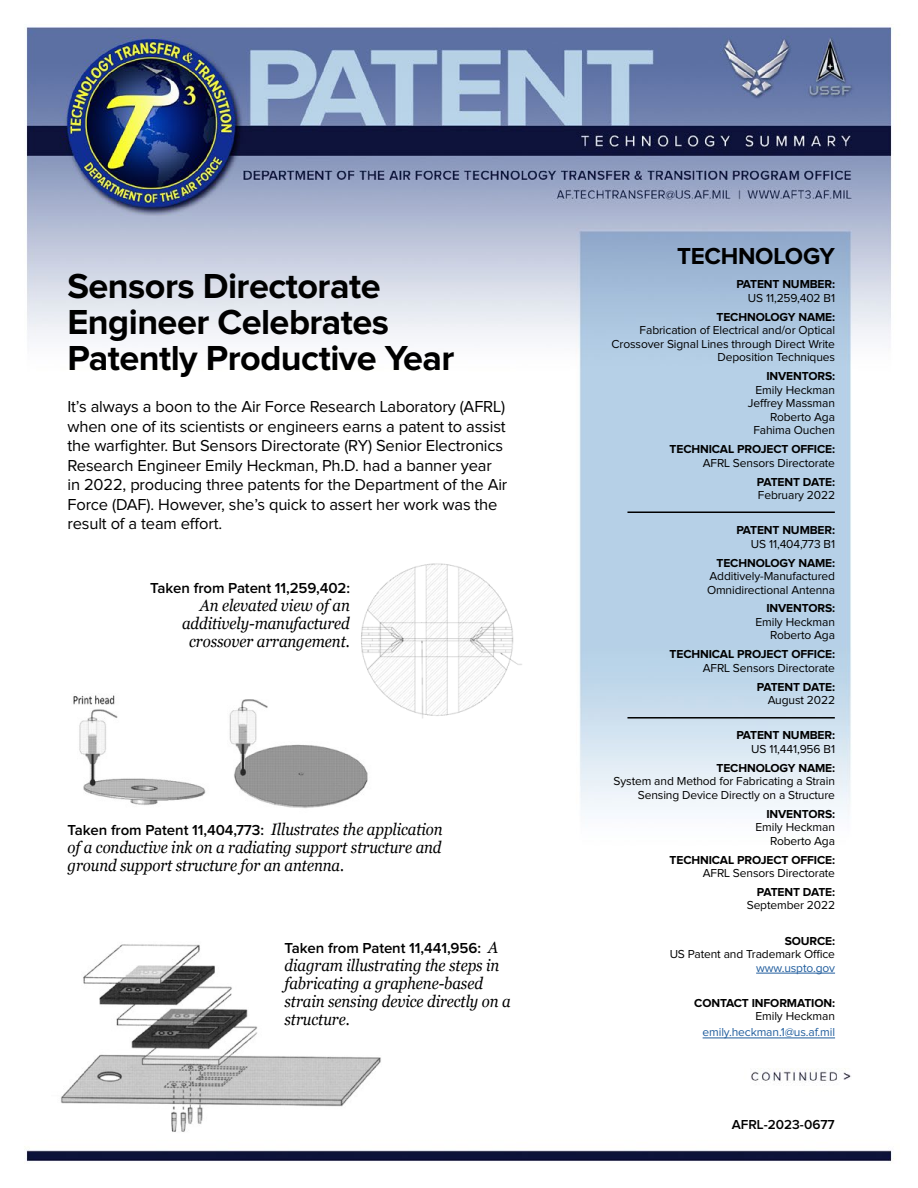
<style>
.page{position:relative;width:918px;height:1188px;background:#fff}
.page>*{position:absolute;margin:0;border:0;box-sizing:border-box;transform-origin:0 0}
.t1{font:700 36px/36px "Proxima Nova";letter-spacing:-.015em;color:#000}
.t2{font:700 24px "Proxima Nova";letter-spacing:-.01em;color:#000}
.t3{font:16.5px/19.5px "Proxima Nova";letter-spacing:-.01em;color:#000}
.t4{font:italic 16.5px/18px "Georgia";letter-spacing:-.005em;color:#000;scale:.91 1}
.t5{font:600 15px "Proxima Nova";letter-spacing:-.005em;color:#000}
.t6{font:600 13.5px "Proxima Nova";color:#000}
.t7{font:12px/13.5px "Proxima Nova";letter-spacing:-.01em;color:#000;text-align:right}
.t8{font:700 12px "Proxima Nova";letter-spacing:-.01em;color:#000}
.t9{font:12px "Proxima Nova";letter-spacing:-.01em;color:#215e9e}
.s1{font-family:"Georgia";font-weight:400;font-style:italic;font-size:16.5px}
</style>
<div class="page">
<img style="left:24px;top:24px;width:870px;height:1138px">
<hr style="left:756px;top:973px;width:79px;height:1px;background:#215e9e">
<hr style="left:703px;top:1038px;width:132px;height:1px;background:#215e9e">
<img style="left:68px;top:669px;width:316px;height:166px">
<img style="left:339px;top:547px;width:188px;height:178px">
<img style="left:52px;top:937px;width:336px;height:198px">
<hr style="left:627px;top:717px;width:208px;height:2px;background:#000">
<hr style="left:627px;top:512px;width:208px;height:1px;background:#000">
<h1 class="t1" style="left:68px;top:269px;width:388px">Sensors Directorate<br>Engineer Celebrates<br>Patently Productive Year</h1>
<p class="t3" style="left:68px;top:397px;width:441px">It’s always a boon to the Air Force Research Laboratory (AFRL) when one of its scientists or engineers earns a patent to assist the warfighter. But Sensors Directorate (RY) Senior Electronics Research Engineer Emily Heckman, Ph.D. had a banner year in 2022, producing three patents for the Department of the Air Force (DAF). However, she’s quick to assert her work was the result of a team effort.</p>
<p class="t5" style="left:150px;top:580px;width:201px">Taken from Patent 11,259,402:</p>
<h3 class="t4" style="left:182px;top:597px;width:186px;text-align:right">An elevated view of an additively-manufactured crossover arrangement.</h3>
<p class="t5" style="left:68px;top:821px;width:377px">Taken from Patent 11,404,773: <span class="s1">Illustrates the application</span></p>
<h3 class="t4" style="left:67px;top:838px;width:413px">of a conductive ink on a radiating support structure and ground support structure for an antenna.</h3>
<p class="t5" style="left:285px;top:939px;width:215px">Taken from Patent 11,441,956: <span class="s1">A</span></p>
<h3 class="t4" style="left:285px;top:956px;width:250px">diagram illustrating the steps in fabricating a graphene-based strain sensing device directly on a structure.</h3>
<h2 class="t2" style="left:677px;top:242px;width:160px">TECHNOLOGY</h2>
<p class="t8" style="left:736px;top:278px;width:100px">PATENT NUMBER:</p>
<p class="t7" style="left:748px;top:291px;width:89px">US 11,259,402 B1</p>
<p class="t8" style="left:717px;top:310px;width:120px">TECHNOLOGY NAME:</p>
<p class="t7" style="left:612px;top:324px;width:225px">Fabrication of Electrical and/or Optical<br>Crossover Signal Lines through Direct Write<br>Deposition Techniques</p>
<p class="t8" style="left:766px;top:369px;width:70px">INVENTORS:</p>
<p class="t7" style="left:748px;top:383px;width:89px">Emily Heckman<br>Jeffrey Massman<br>Roberto Aga<br>Fahima Ouchen</p>
<p class="t8" style="left:670px;top:442px;width:167px">TECHNICAL PROJECT OFFICE:</p>
<p class="t7" style="left:703px;top:456px;width:134px">AFRL Sensors Directorate</p>
<p class="t8" style="left:757px;top:475px;width:80px">PATENT DATE:</p>
<p class="t7" style="left:758px;top:489px;width:79px">February 2022</p>
<p class="t8" style="left:736px;top:523px;width:100px">PATENT NUMBER:</p>
<p class="t7" style="left:751px;top:537px;width:86px">US 11,404,773 B1</p>
<p class="t8" style="left:717px;top:556px;width:120px">TECHNOLOGY NAME:</p>
<p class="t7" style="left:707px;top:570px;width:130px;text-align:left">Additively-Manufactured<br>Omnidirectional Antenna</p>
<p class="t8" style="left:766px;top:602px;width:70px">INVENTORS:</p>
<p class="t7" style="left:756px;top:615px;width:81px">Emily Heckman<br>Roberto Aga</p>
<p class="t8" style="left:670px;top:647px;width:167px">TECHNICAL PROJECT OFFICE:</p>
<p class="t7" style="left:703px;top:661px;width:134px">AFRL Sensors Directorate</p>
<p class="t8" style="left:757px;top:680px;width:80px">PATENT DATE:</p>
<p class="t7" style="left:768px;top:694px;width:69px">August 2022</p>
<p class="t8" style="left:736px;top:728px;width:100px">PATENT NUMBER:</p>
<p class="t7" style="left:751px;top:742px;width:85px">US 11,441,956 B1</p>
<p class="t8" style="left:717px;top:761px;width:120px">TECHNOLOGY NAME:</p>
<p class="t7" style="left:614px;top:775px;width:223px">System and Method for Fabricating a Strain<br>Sensing Device Directly on a Structure</p>
<p class="t8" style="left:766px;top:807px;width:70px">INVENTORS:</p>
<p class="t7" style="left:756px;top:821px;width:81px">Emily Heckman<br>Roberto Aga</p>
<p class="t8" style="left:670px;top:853px;width:167px">TECHNICAL PROJECT OFFICE:</p>
<p class="t7" style="left:703px;top:867px;width:134px">AFRL Sensors Directorate</p>
<p class="t8" style="left:757px;top:885px;width:80px">PATENT DATE:</p>
<p class="t7" style="left:747px;top:899px;width:90px">September 2022</p>
<p class="t8" style="left:785px;top:934px;width:52px">SOURCE:</p>
<p class="t7" style="left:670px;top:948px;width:167px">US Patent and Trademark Office</p>
<p class="t9" style="left:756px;top:961px;width:80px">www.uspto.gov</p>
<p class="t8" style="left:694px;top:996px;width:142px">CONTACT INFORMATION:</p>
<p class="t7" style="left:756px;top:1010px;width:81px">Emily Heckman</p>
<p class="t9" style="left:703px;top:1026px;width:134px">emily.heckman.1@us.af.mil</p>
<p class="t6" style="left:732px;top:1117px;width:105px">AFRL-2023-0677</p>
</div>
